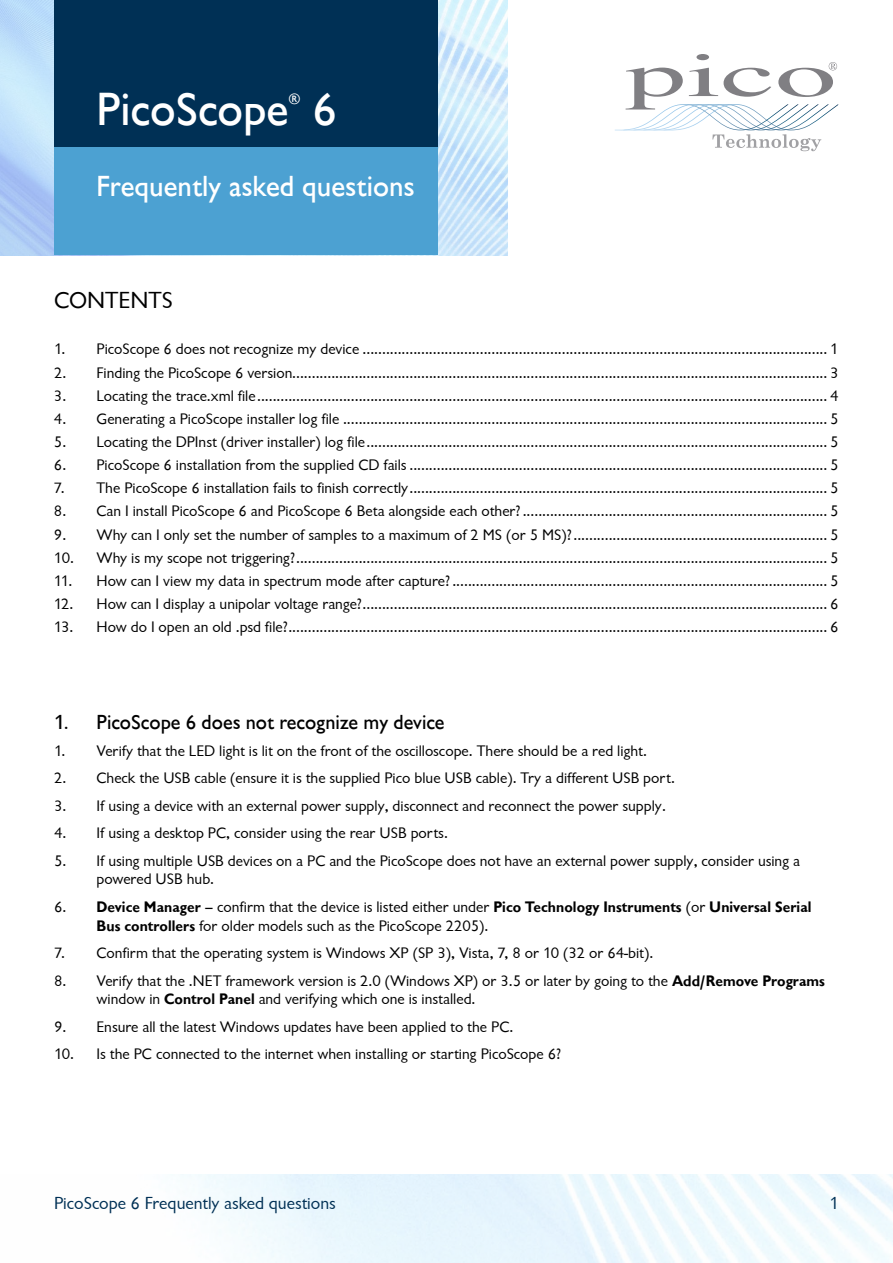
<style>
.page{position:relative;width:893px;height:1263px;background:#fff}
.page>*{position:absolute;margin:0;border:0;box-sizing:border-box;transform-origin:0 0}
.t1{font:500 48px "Chantilly";color:#fff}
.t2{font:500 30px "Chantilly";color:#fff}
.t3{font:24px "Chantilly";color:#000}
.t4{font:500 21px "Chantilly";color:#000}
.t5{font:18px "Chantilly";color:#003055}
.t6{font:15.75px/18.9px "Chantilly";color:#000}
.t7{font:500 15.75px "Chantilly";color:#fff}
.s1{font-weight:700}
</style>
<div class="page">
<img style="left:0;top:0;width:507px;height:256px">
<div style="left:54px;top:94px;width:383px;height:161px;background:#4ca1d2"></div>
<div style="left:54px;top:0;width:383px;height:147px;background:#003055"></div>
<svg style="left:615px;top:54px;width:223px;height:97px"></svg>
<h1 class="t1" style="left:97px;top:83px;width:194px">PicoScope</h1>
<p class="t7" style="left:289px;top:90px;width:14px">®</p>
<h1 class="t1" style="left:313px;top:83px;width:25px">6</h1>
<h2 class="t2" style="left:97px;top:170px;width:320px">Frequently asked questions</h2>
<h3 class="t3" style="left:54px;top:287px;width:120px">CONTENTS</h3>
<p class="t6" style="left:54px;top:340px;width:786px">1. PicoScope 6 does not recognize my device ....................................................................................................................... 1</p>
<p class="t6" style="left:54px;top:363px;width:786px">2. Finding the PicoScope 6 version......................................................................................................................................... 3</p>
<p class="t6" style="left:54px;top:386px;width:786px">3. Locating the trace.xml file.................................................................................................................................................. 4</p>
<p class="t6" style="left:54px;top:409px;width:786px">4. Generating a PicoScope installer log file ............................................................................................................................ 5</p>
<p class="t6" style="left:54px;top:433px;width:786px">5. Locating the DPInst (driver installer) log file...................................................................................................................... 5</p>
<p class="t6" style="left:54px;top:456px;width:786px">6. PicoScope 6 installation from the supplied CD fails ........................................................................................................... 5</p>
<p class="t6" style="left:54px;top:479px;width:786px">7. The PicoScope 6 installation fails to finish correctly........................................................................................................... 5</p>
<p class="t6" style="left:54px;top:502px;width:786px">8. Can I install PicoScope 6 and PicoScope 6 Beta alongside each other?.............................................................................. 5</p>
<p class="t6" style="left:54px;top:525px;width:786px">9. Why can I only set the number of samples to a maximum of 2 MS (or 5 MS)?................................................................. 5</p>
<p class="t6" style="left:54px;top:548px;width:786px">10. Why is my scope not triggering?........................................................................................................................................ 5</p>
<p class="t6" style="left:54px;top:571px;width:786px">11. How can I view my data in spectrum mode after capture?................................................................................................ 5</p>
<p class="t6" style="left:54px;top:595px;width:786px">12. How can I display a unipolar voltage range?....................................................................................................................... 6</p>
<p class="t6" style="left:54px;top:618px;width:786px">13. How do I open an old .psd file?.......................................................................................................................................... 6</p>
<h3 class="t4" style="left:54px;top:710px;width:392px">1. PicoScope 6 does not recognize my device</h3>
<p class="t6" style="left:54px;top:741px;width:595px">1. Verify that the LED light is lit on the front of the oscilloscope. There should be a red light.</p>
<p class="t6" style="left:54px;top:769px;width:622px">2. Check the USB cable (ensure it is the supplied Pico blue USB cable). Try a different USB port.</p>
<p class="t6" style="left:54px;top:796px;width:613px">3. If using a device with an external power supply, disconnect and reconnect the power supply.</p>
<p class="t6" style="left:54px;top:824px;width:395px">4. If using a desktop PC, consider using the rear USB ports.</p>
<p class="t6" style="left:97px;top:851px;width:705px;text-indent:-43px">5. If using multiple USB devices on a PC and the PicoScope does not have an external power supply, consider using a powered USB hub.</p>
<p class="t6" style="left:97px;top:897px;width:716px;text-indent:-43px">6. <span class="s1">Device Manager</span> – confirm that the device is listed either under <span class="s1">Pico Technology Instruments</span> (or <span class="s1">Universal Serial<br>Bus controllers</span> for older models such as the PicoScope 2205).</p>
<p class="t6" style="left:54px;top:944px;width:601px">7. Confirm that the operating system is Windows XP (SP 3), Vista, 7, 8 or 10 (32 or 64-bit).</p>
<p class="t6" style="left:97px;top:971px;width:730px;text-indent:-43px">8. Verify that the .NET framework version is 2.0 (Windows XP) or 3.5 or later by going to the <span class="s1">Add/Remove Programs </span>window in <span class="s1">Control Panel</span> and verifying which one is installed.</p>
<p class="t6" style="left:54px;top:1017px;width:461px">9. Ensure all the latest Windows updates have been applied to the PC.</p>
<p class="t6" style="left:54px;top:1045px;width:509px">10. Is the PC connected to the internet when installing or starting PicoScope 6?</p>
<p class="t5" style="left:54px;top:1193px;width:283px">PicoScope 6 Frequently asked questions</p>
<p class="t5" style="left:829px;top:1193px;width:11px">1</p>
</div>
